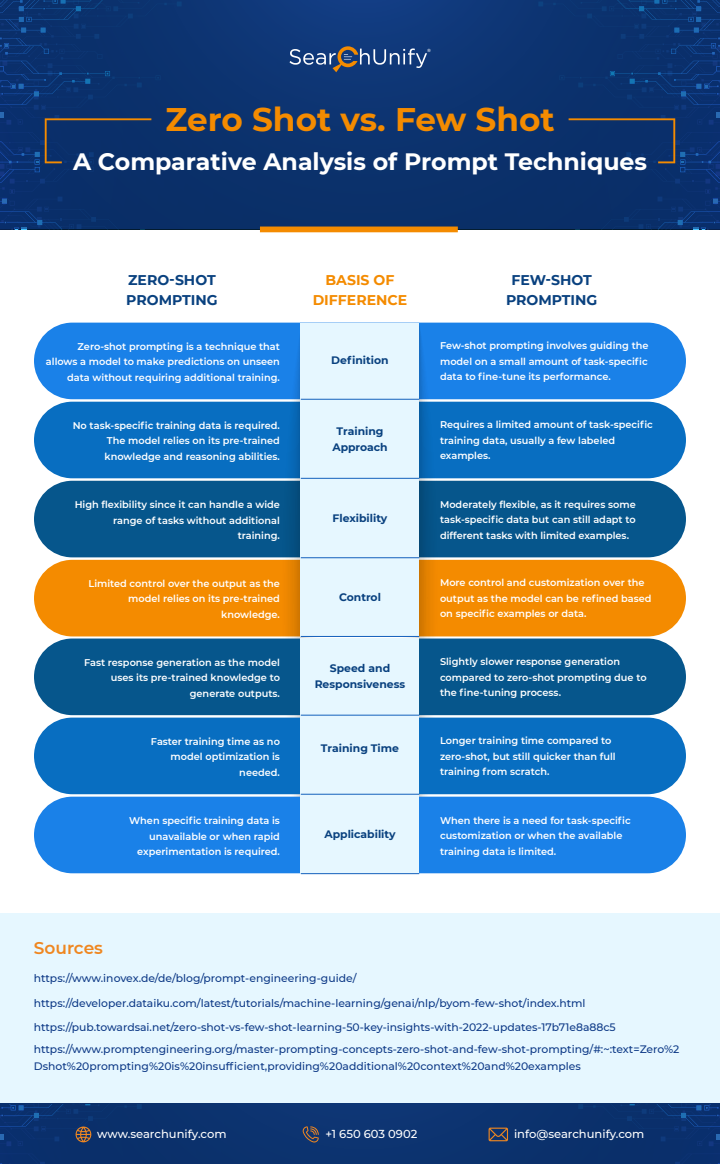
<style>
.page{position:relative;width:720px;height:1164px;background:#fff}
.page>*{position:absolute;margin:0;border:0;box-sizing:border-box;transform-origin:0 0}
.t1{font:700 32.65px "Montserrat";color:#f48b00}
.t2{font:700 23.7px "Montserrat";color:#fff}
.t3{font:600 16.95px "Montserrat";color:#ef8721}
.t4{font:700 14.1px/19.1px "Montserrat";color:#09417f}
.t5{font:700 14.1px/19.1px "Montserrat";color:#f48b00;text-align:center}
.t6{font:500 11.55px "Montserrat";color:#fff}
.t7{font:700 10.85px/15.9px "Montserrat";color:#09417f;text-align:center}
.t8{font:500 10.8px/22.1px "Montserrat";color:#0e3a87}
.t9{font:600 9.75px/15.6px "Montserrat";color:#fff;text-align:right}
</style>
<div class="page">
<div style="left:0;top:0;width:720px;height:229px;background:linear-gradient(to bottom,#0f387b,#0c2f65)"></div>
<svg style="left:0;top:0;width:182px;height:230px;background:#0c316c"></svg>
<svg style="left:538px;top:0;width:182px;height:230px;background:#0c316c"></svg>
<div style="left:34px;top:560px;width:652px;height:76px;background:#f48b00;border-radius:38px"></div>
<div style="left:34px;top:481px;width:652px;height:76px;background:#06568c;border-radius:38px"></div>
<div style="left:34px;top:402px;width:652px;height:76px;background:#086ec1;border-radius:38px"></div>
<div style="left:34px;top:323px;width:652px;height:76px;background:#1a81e8;border-radius:38px"></div>
<svg style="left:280px;top:323px;width:32px;height:551px"></svg>
<svg style="left:407px;top:325px;width:33px;height:549px"></svg>
<div style="left:301px;top:323px;width:118px;height:313px;background:#e6f7ff"></div>
<hr style="left:301px;top:399px;width:118px;height:1px;background:#1360bc">
<hr style="left:301px;top:478px;width:118px;height:1px;background:#1360bc">
<hr style="left:301px;top:558px;width:118px;height:1px;background:#1360bc">
<hr style="left:301px;top:636px;width:118px;height:1px;background:#1360bc">
<div style="left:34px;top:797px;width:652px;height:76px;background:#1a81e8;border-radius:38px"></div>
<div style="left:34px;top:718px;width:652px;height:76px;background:#086ec1;border-radius:38px"></div>
<div style="left:34px;top:638px;width:652px;height:77px;background:#06568c;border-radius:38px"></div>
<div style="left:301px;top:638px;width:118px;height:236px;background:#e6f7ff"></div>
<hr style="left:301px;top:715px;width:118px;height:1px;background:#1360bc">
<hr style="left:301px;top:794px;width:118px;height:1px;background:#1360bc">
<hr style="left:301px;top:873px;width:118px;height:1px;background:#1360bc">
<div style="left:260px;top:227px;width:198px;height:5px;background:#f48b00"></div>
<svg style="left:289px;top:46px;width:142px;height:26px;background:#3a5683"></svg>
<div style="left:0;top:913px;width:720px;height:198px;background:#e6f7ff"></div>
<div style="left:0;top:1104px;width:720px;height:60px;background:#0d3471"></div>
<svg style="left:488px;top:1104px;width:232px;height:60px"></svg>
<svg style="left:0;top:1104px;width:319px;height:60px"></svg>
<h1 class="t1" style="left:165px;top:96px;width:391px">Zero Shot vs. Few Shot</h1>
<h2 class="t2" style="left:73px;top:144px;width:576px">A Comparative Analysis of Prompt Techniques</h2>
<h3 class="t4" style="left:126px;top:270px;width:93px">ZERO-SHOT<br>PROMPTING</h3>
<h3 class="t4" style="left:506px;top:270px;width:93px;text-align:center">FEW-SHOT<br>PROMPTING</h3>
<h3 class="t5" style="left:313px;top:270px;width:96px">BASIS OF<br>DIFFERENCE</h3>
<p class="t9" style="left:46px;top:338px;width:236px">Zero-shot prompting is a technique that allows a model to make predictions on unseen data without requiring additional training.</p>
<p class="t9" style="left:440px;top:337px;width:210px;text-align:justify">Few-shot prompting involves guiding the model on a small amount of task-specific data to fine-tune its performance.</p>
<p class="t7" style="left:331px;top:352px;width:59px">Definition</p>
<p class="t9" style="left:105px;top:417px;width:177px;text-align:justify;text-indent:-32px">No task-specific training data is required.<br>The model relies on its pre-trained knowledge and reasoning abilities.</p>
<p class="t9" style="left:440px;top:416px;width:214px;text-align:left">Requires a limited amount of task-specific training data, usually a few labeled examples.</p>
<p class="t9" style="left:75px;top:496px;width:207px">High flexibility since it can handle a wide range of tasks without additional training.</p>
<p class="t9" style="left:440px;top:496px;width:197px;text-align:justify">Moderately flexible, as it requires some task-specific data but can still adapt to different tasks with limited examples.</p>
<p class="t9" style="left:89px;top:575px;width:193px">Limited control over the output as the model relies on its pre-trained knowledge.</p>
<p class="t9" style="left:440px;top:575px;width:213px;text-align:left">More control and customization over the output as the model can be refined based on specific examples or data.</p>
<p class="t7" style="left:332px;top:423px;width:57px">Training<br>Approach</p>
<p class="t7" style="left:333px;top:510px;width:56px">Flexibility</p>
<p class="t7" style="left:339px;top:589px;width:43px">Control</p>
<p class="t9" style="left:84px;top:654px;width:197px">Fast response generation as the model uses its pre-trained knowledge to generate outputs.</p>
<p class="t9" style="left:440px;top:653px;width:208px;text-align:left">Slightly slower response generation compared to zero-shot prompting due to the fine-tuning process.</p>
<p class="t7" style="left:315px;top:660px;width:92px">Speed and<br>Responsiveness</p>
<p class="t9" style="left:151px;top:733px;width:130px">Faster training time as no model optimization is needed.</p>
<p class="t9" style="left:440px;top:732px;width:177px;text-align:left">Longer training time compared to zero-shot, but still quicker than full training from scratch.</p>
<p class="t7" style="left:321px;top:740px;width:80px">Training Time</p>
<p class="t9" style="left:129px;top:812px;width:152px">When specific training data is unavailable or when rapid experimentation is required.</p>
<p class="t9" style="left:440px;top:812px;width:192px;text-align:left">When there is a need for task-specific customization or when the available training data is limited.</p>
<p class="t7" style="left:324px;top:826px;width:73px">Applicability</p>
<h3 class="t3" style="left:34px;top:936px;width:71px">Sources</h3>
<p class="t8" style="left:34px;top:967px;width:324px">https://www.inovex.de/de/blog/prompt-engineering-guide/</p>
<p class="t8" style="left:34px;top:991px;width:553px">https://developer.dataiku.com/latest/tutorials/machine-learning/genai/nlp/byom-few-shot/index.html</p>
<p class="t8" style="left:34px;top:1016px;width:647px">https://pub.towardsai.net/zero-shot-vs-few-shot-learning-50-key-insights-with-2022-updates-17b71e8a88c5 https://www.promptengineering.org/master-prompting-concepts-zero-shot-and-few-shot-prompting/#:~:text=Zero%2</p>
<p class="t8" style="left:34px;top:1055px;width:549px">Dshot%20prompting%20is%20insufficient,providing%20additional%20context%20and%20examples</p>
<p class="t6" style="left:97px;top:1126px;width:131px">www.searchunify.com</p>
<p class="t6" style="left:325px;top:1126px;width:93px">+1 650 603 0902</p>
<p class="t6" style="left:514px;top:1126px;width:132px">info@searchunify.com</p>
</div>
